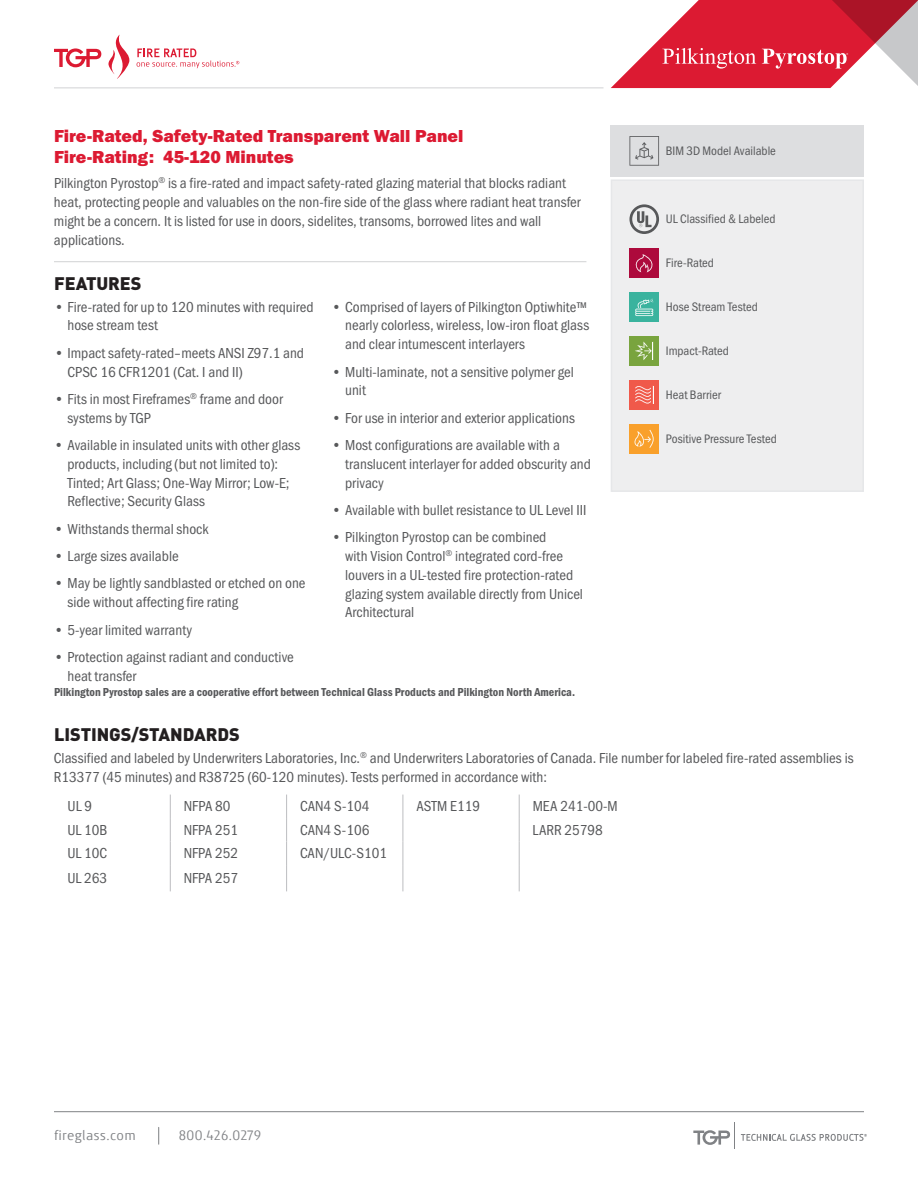
<style>
.page{position:relative;width:918px;height:1188px;background:#fff}
.page>*{position:absolute;margin:0;border:0;box-sizing:border-box;transform-origin:0 0}
.t1{font:18px/21px "Franklin Gothic URW Hea";color:#dc1a32}
.t2{font:900 18px "DIN Pro";letter-spacing:-.005em;color:#231f20}
.t3{font:15px/18.8px "Franklin Gothic URW Con Boo";color:#57585a}
.t4{font:14.25px "Globale";letter-spacing:.03em;color:#808285}
.t5{font:12.75px "Franklin Gothic URW Con Boo";color:#57585a}
.t6{font:12px "Franklin Gothic URW Con Dem";color:#57585a}
</style>
<div class="page">
<svg style="left:54px;top:48px;width:47px;height:19px"></svg>
<svg style="left:108px;top:35px;width:131px;height:44px"></svg>
<svg style="left:170px;top:795px;width:1px;height:96px"></svg>
<svg style="left:286px;top:795px;width:1px;height:96px"></svg>
<svg style="left:403px;top:795px;width:1px;height:96px"></svg>
<svg style="left:519px;top:795px;width:1px;height:96px"></svg>
<hr style="left:54px;top:88px;width:550px;height:1px;background:#d1d2d4">
<hr style="left:54px;top:261px;width:532px;height:1px;background:#d1d2d4">
<hr style="left:54px;top:1111px;width:810px;height:1px;background:#808285">
<svg style="left:158px;top:1127px;width:1px;height:17px"></svg>
<svg style="left:693px;top:1123px;width:174px;height:26px"></svg>
<div style="left:611px;top:125px;width:253px;height:51px;background:#dddee0"></div>
<svg style="left:629px;top:136px;width:30px;height:30px"></svg>
<svg style="left:611px;top:0;width:307px;height:88px"></svg>
<div style="left:611px;top:179px;width:253px;height:313px;background:#eeeeef"></div>
<div style="left:629px;top:292px;width:30px;height:30px;background:#3ab39e"></div>
<svg style="left:635px;top:299px;width:19px;height:17px"></svg>
<div style="left:629px;top:248px;width:30px;height:30px;background:#ad0a3c"></div>
<svg style="left:635px;top:254px;width:18px;height:18px"></svg>
<div style="left:629px;top:424px;width:30px;height:30px;background:#f9a02b"></div>
<svg style="left:634px;top:430px;width:20px;height:18px"></svg>
<svg style="left:629px;top:204px;width:30px;height:30px"></svg>
<div style="left:629px;top:336px;width:30px;height:30px;background:#79a43e"></div>
<svg style="left:635px;top:342px;width:19px;height:18px"></svg>
<div style="left:629px;top:380px;width:30px;height:30px;background:#f0594a"></div>
<svg style="left:635px;top:386px;width:19px;height:18px"></svg>
<p class="t1" style="left:54px;top:125px;width:411px">Fire-Rated, Safety-Rated Transparent Wall Panel<br>Fire-Rating: 45-120 Minutes</p>
<p class="t3" style="left:54px;top:174px;width:528px">Pilkington Pyrostop<sup>®</sup> is a fire-rated and impact safety-rated glazing material that blocks radiant heat, protecting people and valuables on the non-fire side of the glass where radiant heat transfer might be a concern. It is listed for use in doors, sidelites, transoms, borrowed lites and wall applications.</p>
<p class="t2" style="left:54px;top:268px;width:89px">FEATURES</p>
<p class="t3" style="left:68px;top:297px;width:248px;text-indent:-14px">• Fire-rated for up to 120 minutes with required hose stream test</p>
<p class="t3" style="left:68px;top:343px;width:238px;text-indent:-14px">• Impact safety-rated–meets ANSI Z97.1 and<br>CPSC 16 CFR1201 (Cat. I and II)</p>
<p class="t3" style="left:67px;top:389px;width:217px;text-indent:-13px">• Fits in most Fireframes<sup>®</sup> frame and door systems by TGP</p>
<p class="t3" style="left:67px;top:435px;width:234px;text-indent:-14px">• Available in insulated units with other glass products, including (but not limited to):<br>Tinted; Art Glass; One-Way Mirror; Low-E; Reflective; Security Glass</p>
<p class="t3" style="left:54px;top:519px;width:156px">• Withstands thermal shock</p>
<p class="t3" style="left:54px;top:546px;width:126px">• Large sizes available</p>
<p class="t3" style="left:67px;top:574px;width:240px;text-indent:-14px">• May be lightly sandblasted or etched on one side without affecting fire rating</p>
<p class="t3" style="left:54px;top:620px;width:140px">• 5-year limited warranty</p>
<p class="t3" style="left:67px;top:647px;width:228px;text-indent:-14px">• Protection against radiant and conductive heat transfer</p>
<p class="t3" style="left:345px;top:297px;width:246px;text-indent:-14px">• Comprised of layers of Pilkington Optiwhite™ nearly colorless, wireless, low-iron float glass and clear intumescent interlayers</p>
<p class="t3" style="left:345px;top:362px;width:230px;text-indent:-14px">• Multi-laminate, not a sensitive polymer gel unit</p>
<p class="t3" style="left:332px;top:408px;width:245px">• For use in interior and exterior applications</p>
<p class="t3" style="left:345px;top:435px;width:247px;text-indent:-14px">• Most configurations are available with a translucent interlayer for added obscurity and privacy</p>
<p class="t3" style="left:332px;top:500px;width:256px">• Available with bullet resistance to UL Level III</p>
<p class="t3" style="left:345px;top:528px;width:239px;text-indent:-14px">• Pilkington Pyrostop can be combined<br>with Vision Control<sup>®</sup> integrated cord-free louvers in a UL-tested fire protection-rated glazing system available directly from Unicel Architectural</p>
<p class="t6" style="left:54px;top:684px;width:523px">Pilkington Pyrostop sales are a cooperative effort between Technical Glass Products and Pilkington North America.</p>
<p class="t2" style="left:54px;top:719px;width:187px">LISTINGS/STANDARDS</p>
<p class="t5" style="left:666px;top:143px;width:112px">BIM 3D Model Available</p>
<p class="t5" style="left:666px;top:211px;width:111px">UL Classified &amp; Labeled</p>
<p class="t5" style="left:666px;top:255px;width:50px">Fire-Rated</p>
<p class="t5" style="left:666px;top:299px;width:93px">Hose Stream Tested</p>
<p class="t5" style="left:666px;top:343px;width:65px">Impact-Rated</p>
<p class="t5" style="left:666px;top:387px;width:57px">Heat Barrier</p>
<p class="t5" style="left:666px;top:431px;width:112px">Positive Pressure Tested</p>
<p class="t3" style="left:54px;top:748px;width:801px">Classified and labeled by Underwriters Laboratories, Inc.<sup>®</sup> and Underwriters Laboratories of Canada. File number for labeled fire-rated assemblies is<br>R13377 (45 minutes) and R38725 (60-120 minutes). Tests performed in accordance with:</p>
<p class="t3" style="left:68px;top:797px;width:26px">UL 9</p>
<p class="t3" style="left:184px;top:797px;width:48px">NFPA 80</p>
<p class="t3" style="left:300px;top:797px;width:71px">CAN4 S-104</p>
<p class="t3" style="left:416px;top:797px;width:65px">ASTM E119</p>
<p class="t3" style="left:533px;top:797px;width:86px">MEA 241-00-M</p>
<p class="t3" style="left:67px;top:820px;width:42px">UL 10B</p>
<p class="t3" style="left:184px;top:820px;width:56px">NFPA 251</p>
<p class="t3" style="left:300px;top:820px;width:71px">CAN4 S-106</p>
<p class="t3" style="left:533px;top:820px;width:72px">LARR 25798</p>
<p class="t3" style="left:67px;top:844px;width:41px">UL 10C</p>
<p class="t3" style="left:184px;top:844px;width:56px">NFPA 252</p>
<p class="t3" style="left:300px;top:844px;width:88px">CAN/ULC-S101</p>
<p class="t3" style="left:67px;top:869px;width:41px">UL 263</p>
<p class="t3" style="left:184px;top:869px;width:56px">NFPA 257</p>
<p class="t4" style="left:54px;top:1127px;width:83px">fireglass.com</p>
<p class="t4" style="left:179px;top:1127px;width:84px">800.426.0279</p>
</div>
